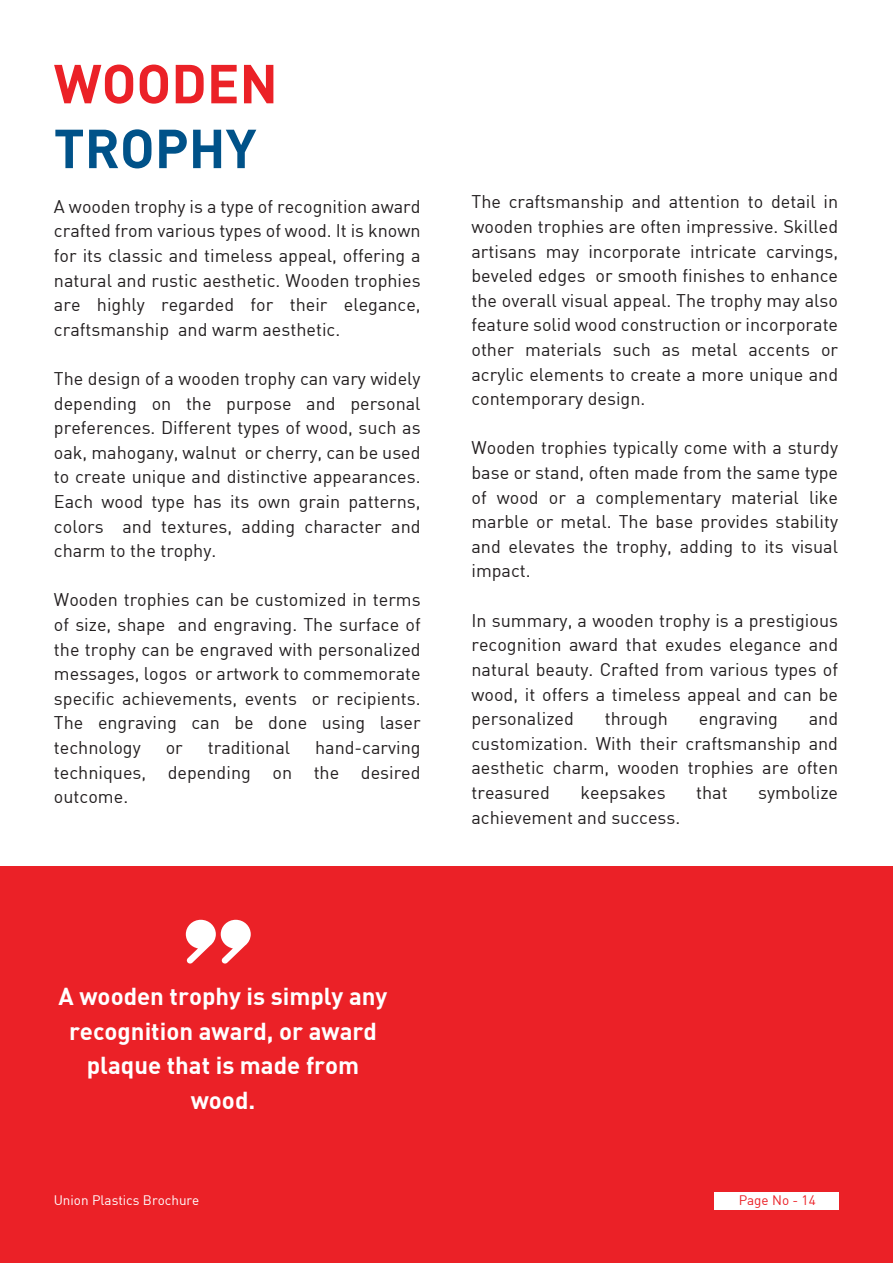
<style>
.page{position:relative;width:893px;height:1263px;background:#fff}
.page>*{position:absolute;margin:0;border:0;box-sizing:border-box;transform-origin:0 0}
.t1{font:54px "DIN Bold";color:#eb2127}
.t2{font:54px "DIN Bold";color:#005289}
.t3{font:24px/34.5px "DIN Bold";color:#fff;text-align:center}
.t4{font:18px/24.6px "DIN";color:#231f20;text-align:justify}
.t5{font:13.5px "DIN";color:#fff}
.t6{font:13.5px "DIN";color:#eb2127}
</style>
<div class="page">
<div style="left:0;top:865px;width:893px;height:398px;background:#eb2127"></div>
<svg style="left:186px;top:920px;width:65px;height:44px"></svg>
<div style="left:714px;top:1192px;width:125px;height:18px;background:#fff"></div>
<h1 class="t1" style="left:54px;top:49px;width:226px">WOODEN</h1>
<h1 class="t2" style="left:54px;top:113px;width:204px">TROPHY</h1>
<p class="t4" style="left:54px;top:194px;width:368px">A wooden trophy is a type of recognition award crafted from various types of wood. It is known for its classic and timeless appeal, offering a natural and rustic aesthetic. Wooden trophies are highly regarded for their elegance, craftsmanship and warm aesthetic.</p>
<p class="t4" style="left:54px;top:366px;width:368px">The design of a wooden trophy can vary widely depending on the purpose and personal preferences. Different types of wood, such as oak, mahogany, walnut or cherry, can be used to create unique and distinctive appearances.<br>Each wood type has its own grain patterns, colors and textures, adding character and charm to the trophy.</p>
<p class="t4" style="left:54px;top:587px;width:368px">Wooden trophies can be customized in terms of size, shape and engraving. The surface of the trophy can be engraved with personalized messages, logos or artwork to commemorate specific achievements, events or recipients.<br>The engraving can be done using laser technology</p>
<p class="t4" style="left:54px;top:735px;width:368px;text-indent:261px">hand-carving techniques, depending on the desired outcome.</p>
<p class="t4" style="left:166px;top:735px;width:19px">or</p>
<p class="t4" style="left:208px;top:735px;width:84px">traditional</p>
<p class="t4" style="left:471px;top:189px;width:368px">The craftsmanship and attention to detail in wooden trophies are often impressive. Skilled artisans may incorporate intricate carvings, beveled edges or smooth finishes to enhance the overall visual appeal. The trophy may also feature solid wood construction or incorporate other materials such as metal accents or acrylic elements to create a more unique and contemporary design.</p>
<p class="t4" style="left:471px;top:435px;width:368px">Wooden trophies typically come with a sturdy base or stand, often made from the same type of wood or a complementary material like marble or metal. The base provides stability and elevates the trophy, adding to its visual impact.</p>
<p class="t4" style="left:471px;top:607px;width:368px">In summary, a wooden trophy is a prestigious recognition award that exudes elegance and natural beauty. Crafted from various types of wood, it offers a timeless appeal and can be personalized</p>
<p class="t4" style="left:605px;top:706px;width:65px">through</p>
<p class="t4" style="left:699px;top:706px;width:80px">engraving</p>
<p class="t4" style="left:471px;top:706px;width:368px;text-indent:337px">and customization. With their craftsmanship and aesthetic charm, wooden trophies are often treasured</p>
<p class="t4" style="left:581px;top:780px;width:87px">keepsakes</p>
<p class="t4" style="left:696px;top:780px;width:33px">that</p>
<p class="t4" style="left:758px;top:780px;width:81px">symbolize</p>
<p class="t4" style="left:471px;top:804px;width:210px">achievement and success.</p>
<h2 class="t3" style="left:59px;top:978px;width:330px">A wooden trophy is simply any recognition award, or award plaque that is made from wood.</h2>
<p class="t5" style="left:54px;top:1191px;width:147px">Union Plastics Brochure</p>
<p class="t6" style="left:739px;top:1191px;width:79px">Page No - 14</p>
</div>
